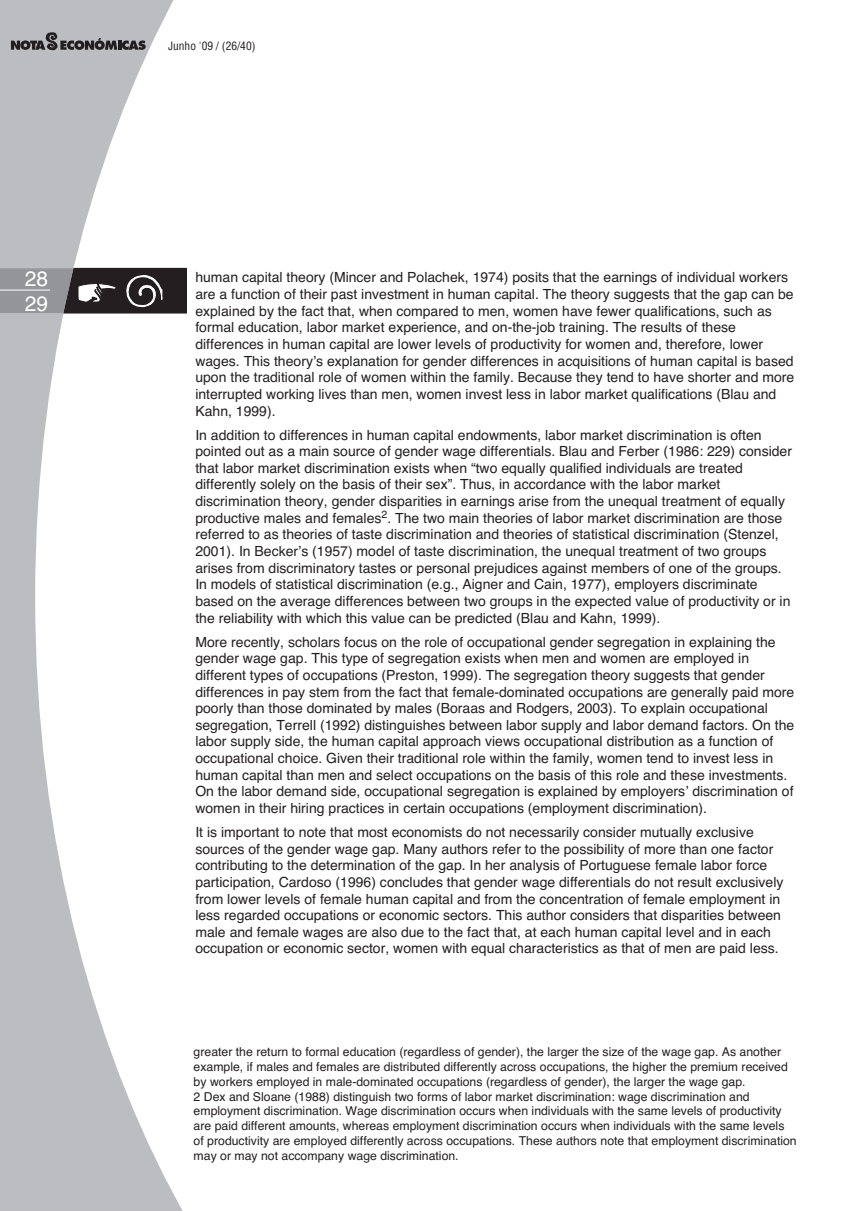
<style>
.page{position:relative;width:864px;height:1211px;background:#fff}
.page>*{position:absolute;margin:0;border:0;box-sizing:border-box;transform-origin:0 0}
.t1{font:21px/25.2px "Helvetica";color:#fff}
.t2{font:14px/16.6px "Helvetica";color:#231f20}
.t3{font:12.25px/14.9px "Helvetica";color:#231f20}
.t4{font:condensed 11.38px "Helvetica";color:#231f20}
</style>
<div class="page">
<svg style="left:0;top:0;width:187px;height:1210px"></svg>
<svg style="left:11px;top:32px;width:135px;height:19px;background:#838284"></svg>
<svg style="left:0;top:268px;width:186px;height:45px;background:#5c5b5d"></svg>
<hr style="left:0;top:290px;width:50px;height:1px;background:#fff">
<h1 class="t1" style="left:25px;top:266px;width:25px">28<br>29</h1>
<p class="t4" style="left:168px;top:39px;width:89px">Junho '09 / (26/40)</p>
<p class="t2" style="left:195px;top:269px;width:600px">human capital theory (Mincer and Polachek, 1974) posits that the earnings of individual workers are a function of their past investment in human capital. The theory suggests that the gap can be explained by the fact that, when compared to men, women have fewer qualifications, such as formal education, labor market experience, and on-the-job training. The results of these differences in human capital are lower levels of productivity for women and, therefore, lower wages. This theory’s explanation for gender differences in acquisitions of human capital is based upon the traditional role of women within the family. Because they tend to have shorter and more interrupted working lives than men, women invest less in labor market qualifications (Blau and Kahn, 1999).</p>
<p class="t2" style="left:195px;top:426px;width:598px">In addition to differences in human capital endowments, labor market discrimination is often pointed out as a main source of gender wage differentials. Blau and Ferber (1986: 229) consider that labor market discrimination exists when “two equally qualified individuals are treated differently solely on the basis of their sex”. Thus, in accordance with the labor market discrimination theory, gender disparities in earnings arise from the unequal treatment of equally productive males and females<sup>2</sup>. The two main theories of labor market discrimination are those referred to as theories of taste discrimination and theories of statistical discrimination (Stenzel, 2001). In Becker’s (1957) model of taste discrimination, the unequal treatment of two groups arises from discriminatory tastes or personal prejudices against members of one of the groups.<br>In models of statistical discrimination (e.g., Aigner and Cain, 1977), employers discriminate based on the average differences between two groups in the expected value of productivity or in the reliability with which this value can be predicted (Blau and Kahn, 1999).</p>
<p class="t2" style="left:195px;top:633px;width:600px">More recently, scholars focus on the role of occupational gender segregation in explaining the gender wage gap. This type of segregation exists when men and women are employed in different types of occupations (Preston, 1999). The segregation theory suggests that gender differences in pay stem from the fact that female-dominated occupations are generally paid more poorly than those dominated by males (Boraas and Rodgers, 2003). To explain occupational segregation, Terrell (1992) distinguishes between labor supply and labor demand factors. On the labor supply side, the human capital approach views occupational distribution as a function of occupational choice. Given their traditional role within the family, women tend to invest less in human capital than men and select occupations on the basis of this role and these investments.<br>On the labor demand side, occupational segregation is explained by employers’ discrimination of women in their hiring practices in certain occupations (employment discrimination).</p>
<p class="t2" style="left:195px;top:823px;width:589px">It is important to note that most economists do not necessarily consider mutually exclusive sources of the gender wage gap. Many authors refer to the possibility of more than one factor contributing to the determination of the gap. In her analysis of Portuguese female labor force participation, Cardoso (1996) concludes that gender wage differentials do not result exclusively from lower levels of female human capital and from the concentration of female employment in less regarded occupations or economic sectors. This author considers that disparities between male and female wages are also due to the fact that, at each human capital level and in each occupation or economic sector, women with equal characteristics as that of men are paid less.</p>
<p class="t3" style="left:193px;top:1044px;width:604px">greater the return to formal education (regardless of gender), the larger the size of the wage gap. As another example, if males and females are distributed differently across occupations, the higher the premium received by workers employed in male-dominated occupations (regardless of gender), the larger the wage gap.<br>2 Dex and Sloane (1988) distinguish two forms of labor market discrimination: wage discrimination and employment discrimination. Wage discrimination occurs when individuals with the same levels of productivity are paid different amounts, whereas employment discrimination occurs when individuals with the same levels of productivity are employed differently across occupations. These authors note that employment discrimination may or may not accompany wage discrimination.</p>
</div>
